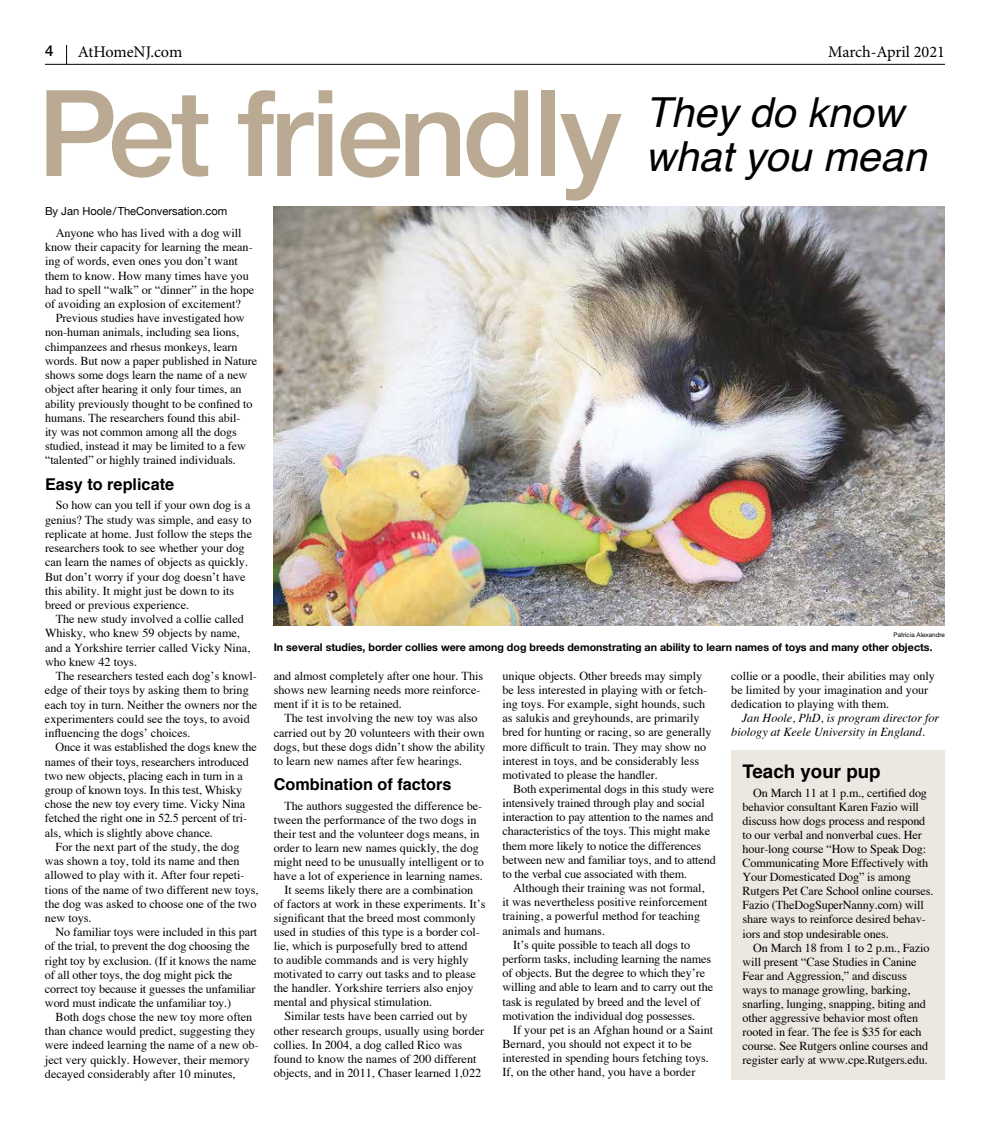
<style>
.page{position:relative;width:990px;height:1125px;background:#fff}
.page>*{position:absolute;margin:0;border:0;box-sizing:border-box;transform-origin:0 0}
.t1{font:500 120px "Helvetica Neue";letter-spacing:-.03em;color:#baa993}
.t2{font:italic 41.38px/43.8px "Helvetica";color:#000}
.t3{font:700 18.75px "Helvetica";color:#000}
.t4{font:700 16.25px "Helvetica";color:#000}
.t5{font:16.25px "Minion Pro";letter-spacing:-.005em;color:#000}
.t6{font:500 15px "Helvetica Neue";color:#000}
.t7{font:12.25px/14.1px "Times";color:#000}
.t8{font:italic 12.25px/14.1px "Times";color:#000}
.t9{font:11.12px "Helvetica Neue";color:#000}
.t10{font:700 10.62px "Helvetica Neue";color:#000}
.t11{font:6.38px "Helvetica Neue";color:#000}
</style>
<div class="page">
<hr style="left:45px;top:64px;width:900px;height:1px;background:#000">
<svg style="left:66px;top:45px;width:1px;height:20px"></svg>
<img style="left:274px;top:206px;width:671px;height:420px">
<div style="left:731px;top:750px;width:214px;height:330px;background:#ece7e1"></div>
<p class="t6" style="left:45px;top:39px;width:10px">4</p>
<h3 class="t5" style="left:78px;top:41px;width:106px">AtHomeNJ.com</h3>
<h3 class="t5" style="left:828px;top:41px;width:118px">March-April 2021</h3>
<h1 class="t1" style="left:37px;top:37px;width:586px">Pet friendly</h1>
<h2 class="t2" style="left:646px;top:92px;width:282px">They do know what you mean</h2>
<p class="t9" style="left:45px;top:205px;width:184px">By Jan Hoole/TheConversation.com</p>
<p class="t7" style="left:45px;top:225px;width:211px;text-indent:11px">Anyone who has lived with a dog will know their capacity for learning the mean&shy;ing of words, even ones you don’t want them to know. How many times have you had to spell “walk” or “dinner” in the hope of avoiding an explosion of excitement?</p>
<p class="t7" style="left:45px;top:311px;width:214px;text-indent:11px">Previous studies have investigated how non-human animals, including sea lions, chimpanzees and rhesus monkeys, learn words. But now a paper published in Nature shows some dogs learn the name of a new object after hearing it only four times, an ability previously thought to be confined to humans. The researchers found this abil-<br>ity was not common among all the dogs studied, instead it may be limited to a few “talented” or highly trained individuals.</p>
<h3 class="t4" style="left:45px;top:471px;width:131px">Easy to replicate</h3>
<p class="t7" style="left:45px;top:498px;width:209px;text-indent:11px">So how can you tell if your own dog is a genius? The study was simple, and easy to replicate at home. Just follow the steps the researchers took to see whether your dog can learn the names of objects as quickly.<br>But don’t worry if your dog doesn’t have this ability. It might just be down to its breed or previous experience.</p>
<p class="t7" style="left:45px;top:612px;width:207px;text-indent:11px">The new study involved a collie called Whisky, who knew 59 objects by name, and a Yorkshire terrier called Vicky Nina, who knew 42 toys.</p>
<p class="t7" style="left:45px;top:669px;width:214px;text-indent:11px">The researchers tested each dog’s knowl&shy;edge of their toys by asking them to bring each toy in turn. Neither the owners nor the experimenters could see the toys, to avoid influencing the dogs’ choices.</p>
<p class="t7" style="left:45px;top:740px;width:213px;text-indent:11px">Once it was established the dogs knew the names of their toys, researchers introduced two new objects, placing each in turn in a group of known toys. In this test, Whisky chose the new toy every time. Vicky Nina fetched the right one in 52.5 percent of tri&shy;als, which is slightly above chance.</p>
<p class="t7" style="left:45px;top:839px;width:215px;text-indent:11px">For the next part of the study, the dog was shown a toy, told its name and then allowed to play with it. After four repeti&shy;tions of the name of two different new toys, the dog was asked to choose one of the two new toys.</p>
<p class="t7" style="left:45px;top:925px;width:214px;text-indent:11px">No familiar toys were included in this part of the trial, to prevent the dog choosing the right toy by exclusion. (If it knows the name of all other toys, the dog might pick the correct toy because it guesses the unfamiliar word must indicate the unfamiliar toy.)</p>
<p class="t7" style="left:45px;top:1010px;width:215px;text-indent:11px">Both dogs chose the new toy more often than chance would predict, suggesting they were indeed learning the name of a new ob&shy;ject very quickly. However, their memory decayed considerably after 10 minutes,</p>
<p class="t11" style="left:894px;top:631px;width:53px">Patricia Alexandre</p>
<p class="t10" style="left:274px;top:639px;width:660px">In several studies, border collies were among dog breeds demonstrating an ability to learn names of toys and many other objects.</p>
<p class="t7" style="left:274px;top:669px;width:211px">and almost completely after one hour. This shows new learning needs more reinforce&shy;ment if it is to be retained.</p>
<p class="t7" style="left:274px;top:711px;width:213px;text-indent:11px">The test involving the new toy was also carried out by 20 volunteers with their own dogs, but these dogs didn’t show the ability to learn new names after few hearings.</p>
<h3 class="t4" style="left:274px;top:772px;width:179px">Combination of factors</h3>
<p class="t7" style="left:284px;top:798px;width:199px">The authors suggested the difference be-</p>
<p class="t7" style="left:274px;top:812px;width:204px">tween the performance of the two dogs in</p>
<p class="t7" style="left:274px;top:826px;width:207px">their test and the volunteer dogs means, in</p>
<p class="t7" style="left:274px;top:840px;width:207px">order to learn new names quickly, the dog</p>
<p class="t7" style="left:274px;top:854px;width:212px">might need to be unusually intelligent or to</p>
<p class="t7" style="left:274px;top:868px;width:211px">have a lot of experience in learning names.</p>
<p class="t7" style="left:284px;top:883px;width:190px">It seems likely there are a combination</p>
<p class="t7" style="left:274px;top:897px;width:213px">of factors at work in these experiments. It’s</p>
<p class="t7" style="left:274px;top:911px;width:204px">significant that the breed most commonly</p>
<p class="t7" style="left:274px;top:925px;width:208px">used in studies of this type is a border col-</p>
<p class="t7" style="left:274px;top:939px;width:195px">lie, which is purposefully bred to attend</p>
<p class="t7" style="left:274px;top:953px;width:196px">to audible commands and is very highly</p>
<p class="t7" style="left:274px;top:967px;width:204px">motivated to carry out tasks and to please</p>
<p class="t7" style="left:274px;top:981px;width:201px">the handler. Yorkshire terriers also enjoy</p>
<p class="t7" style="left:274px;top:995px;width:160px">mental and physical stimulation.</p>
<p class="t7" style="left:284px;top:1009px;width:185px">Similar tests have been carried out by</p>
<p class="t7" style="left:274px;top:1023px;width:212px">other research groups, usually using border</p>
<p class="t7" style="left:274px;top:1037px;width:190px">collies. In 2004, a dog called Rico was</p>
<p class="t7" style="left:274px;top:1051px;width:204px">found to know the names of 200 different</p>
<p class="t7" style="left:274px;top:1065px;width:209px">objects, and in 2011, Chaser learned 1,022</p>
<p class="t7" style="left:503px;top:669px;width:211px">unique objects. Other breeds may simply be less interested in playing with or fetch&shy;ing toys. For example, sight hounds, such as salukis and greyhounds, are primarily bred for hunting or racing, so are generally more difficult to train. They may show no interest in toys, and be considerably less motivated to please the handler.</p>
<p class="t7" style="left:503px;top:781px;width:215px;text-indent:11px">Both experimental dogs in this study were intensively trained through play and social interaction to pay attention to the names and characteristics of the toys. This might make them more likely to notice the differences between new and familiar toys, and to attend to the verbal cue associated with them.</p>
<p class="t7" style="left:503px;top:881px;width:207px;text-indent:11px">Although their training was not formal, it was nevertheless positive reinforcement training, a powerful method for teaching animals and humans.</p>
<p class="t7" style="left:503px;top:937px;width:212px;text-indent:11px">It’s quite possible to teach all dogs to perform tasks, including learning the names of objects. But the degree to which they’re willing and able to learn and to carry out the task is regulated by breed and the level of motivation the individual dog possesses.</p>
<p class="t7" style="left:503px;top:1022px;width:212px;text-indent:11px">If your pet is an Afghan hound or a Saint Bernard, you should not expect it to be interested in spending hours fetching toys.<br>If, on the other hand, you have a border</p>
<p class="t7" style="left:731px;top:669px;width:205px">collie or a poodle, their abilities may only be limited by your imagination and your dedication to playing with them.</p>
<p class="t8" style="left:731px;top:710px;width:210px;text-indent:11px">Jan Hoole, PhD, is program director for biology at Keele University in England.</p>
<h3 class="t3" style="left:742px;top:756px;width:140px">Teach your pup</h3>
<p class="t7" style="left:743px;top:785px;width:193px;text-indent:11px">On March 11 at 1 p.m., certified dog behavior consultant Karen Fazio will discuss how dogs process and respond to our verbal and nonverbal cues. Her hour-long course “How to Speak Dog:<br>Communicating More Effectively with Your Domesticated Dog” is among Rutgers Pet Care School online courses.<br>Fazio (TheDogSuperNanny.com) will share ways to reinforce desired behav&shy;iors and stop undesirable ones.</p>
<p class="t7" style="left:743px;top:940px;width:188px;text-indent:11px">On March 18 from 1 to 2 p.m., Fazio will present “Case Studies in Canine Fear and Aggression,” and discuss ways to manage growling, barking, snarling, lunging, snapping, biting and other aggressive behavior most often rooted in fear. The fee is $35 for each course. See Rutgers online courses and register early at www.cpe.Rutgers.edu.</p>
</div>
